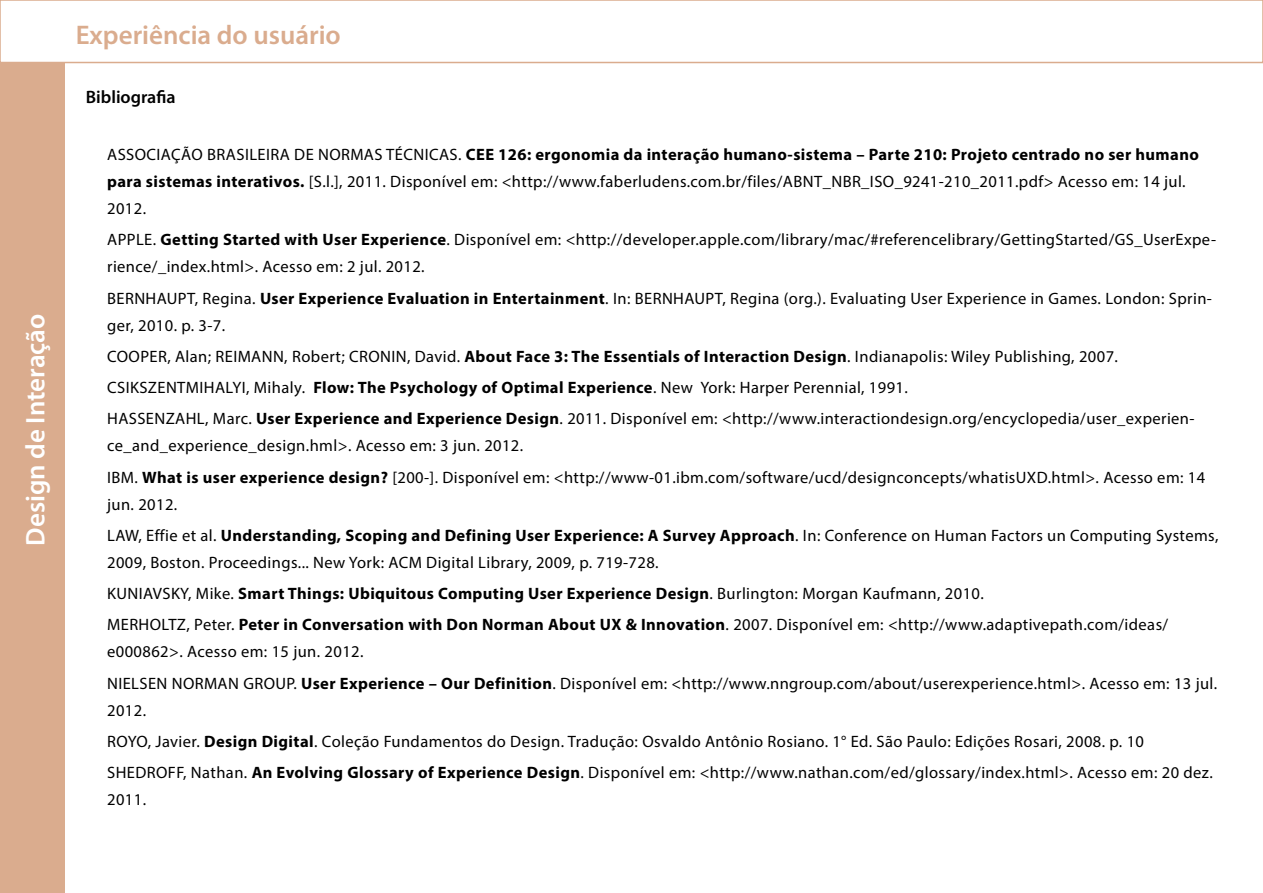
<style>
.page{position:relative;width:1263px;height:893px;background:#fff}
.page>*{position:absolute;margin:0;border:0;box-sizing:border-box;transform-origin:0 0}
.t1{font:600 27px "Myriad Pro";color:#daac8e}
.t2{font:600 27px "Myriad Pro";color:#fff}
.t3{font:600 18px "Myriad Pro";color:#000}
.t4{font:16.5px/31.2px "Myriad Pro";letter-spacing:.025em;color:#000}
.s1{font-weight:700}
</style>
<div class="page">
<div style="left:0;top:54px;width:65px;height:839px;background:#daac8e"></div>
<div style="left:0;top:0;width:1263px;height:63px;background:#fff"></div>
<div style="left:0;top:0;width:1263px;height:63px;border:2px solid #daac8e"></div>
<h1 class="t2" style="left:18px;top:546px;width:234px;rotate:-90deg">Design de Interação</h1>
<h1 class="t1" style="left:76px;top:18px;width:267px">Experiência do usuário</h1>
<p class="t3" style="left:86px;top:85px;width:91px">Bibliografia</p>
<p class="t4" style="left:107px;top:141px;width:1093px;line-height:27px">ASSOCIAÇÃO BRASILEIRA DE NORMAS TÉCNICAS. <span class="s1">CEE 126: ergonomia da interação humano-sistema – Parte 210: Projeto centrado no ser humano para sistemas interativos.</span> [S.l.], 2011. Disponível em: &lt;http://www.faberludens.com.br/files/ABNT_NBR_ISO_9241-210_2011.pdf&gt; Acesso em: 14 jul.<br>2012.</p>
<p class="t4" style="left:107px;top:226px;width:1110px;line-height:27px">APPLE. <span class="s1">Getting Started with User Experience</span>. Disponível em: &lt;http://developer.apple.com/library/mac/#referencelibrary/GettingStarted/GS_UserExpe&shy;rience/_index.html&gt;. Acesso em: 2 jul. 2012.</p>
<p class="t4" style="left:107px;top:284px;width:1106px;line-height:27px">BERNHAUPT, Regina. <span class="s1">User Experience Evaluation in Entertainment</span>. In: BERNHAUPT, Regina (org.). Evaluating User Experience in Games. London: Sprin&shy;ger, 2010. p. 3-7.</p>
<p class="t4" style="left:107px;top:340px;width:1089px">COOPER, Alan; REIMANN, Robert; CRONIN, David. <span class="s1">About Face 3: The Essentials of Interaction Design</span>. Indianapolis: Wiley Publishing, 2007.<br>CSIKSZENTMIHALYI, Mihaly. <span class="s1">Flow: The Psychology of Optimal Experience</span>. New York: Harper Perennial, 1991.<br>HASSENZAHL, Marc. <span class="s1">User Experience and Experience Design</span>. 2011. Disponível em: &lt;http://www.interactiondesign.org/encyclopedia/user_experien-</p>
<p class="t4" style="left:107px;top:430px;width:1099px">ce_and_experience_design.hml&gt;. Acesso em: 3 jun. 2012.<br>IBM. <span class="s1">What is user experience design?</span> [200-]. Disponível em: &lt;http://www-01.ibm.com/software/ucd/designconcepts/whatisUXD.html&gt;. Acesso em: 14</p>
<p class="t4" style="left:107px;top:488px;width:1113px">jun. 2012.<br>LAW, Effie et al. <span class="s1">Understanding, Scoping and Defining User Experience: A Survey Approach</span>. In: Conference on Human Factors un Computing Systems,</p>
<p class="t4" style="left:107px;top:546px;width:1062px">2009, Boston. Proceedings... New York: ACM Digital Library, 2009, p. 719-728.<br>KUNIAVSKY, Mike. <span class="s1">Smart Things: Ubiquitous Computing User Experience Design</span>. Burlington: Morgan Kaufmann, 2010.<br>MERHOLTZ, Peter. <span class="s1">Peter in Conversation with Don Norman About UX &amp; Innovation</span>. 2007. Disponível em: &lt;http://www.adaptivepath.com/ideas/</p>
<p class="t4" style="left:107px;top:636px;width:1111px">e000862&gt;. Acesso em: 15 jun. 2012.<br>NIELSEN NORMAN GROUP. <span class="s1">User Experience – Our Definition</span>. Disponível em: &lt;http://www.nngroup.com/about/userexperience.html&gt;. Acesso em: 13 jul.</p>
<p class="t4" style="left:107px;top:694px;width:1107px">2012.<br>ROYO, Javier. <span class="s1">Design Digital</span>. Coleção Fundamentos do Design. Tradução: Osvaldo Antônio Rosiano. 1° Ed. São Paulo: Edições Rosari, 2008. p. 10<br>SHEDROFF, Nathan. <span class="s1">An Evolving Glossary of Experience Design</span>. Disponível em: &lt;http://www.nathan.com/ed/glossary/index.html&gt;. Acesso em: 20 dez.</p>
<p class="t4" style="left:107px;top:784px;width:40px">2011.</p>
</div>
